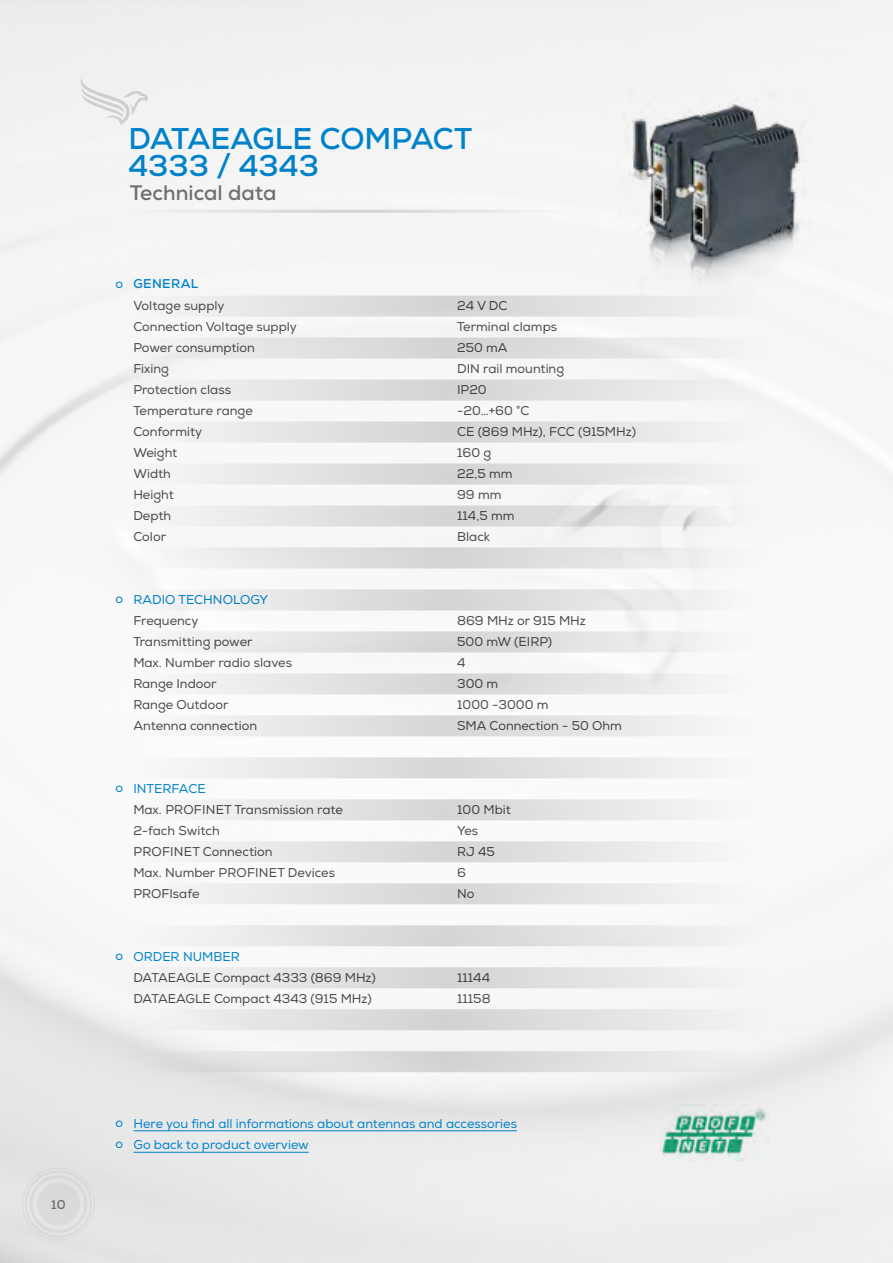
<style>
.page{position:relative;width:893px;height:1263px;background:#fff}
.page>*{position:absolute;margin:0;border:0;box-sizing:border-box;transform-origin:0 0}
.t1{font:700 30px/27px "Nexa";color:#0082ca}
.t2{font:700 21px "Nexa";color:#706f6f}
.t3{font:12.75px/21px "Nexa";color:#4a4a49}
.t4{font:12.75px/21.5px "Nexa";color:#0082ca}
.t5{font:700 12.75px "Nexa";letter-spacing:.03em;color:#0082ca}
.t6{font:700 12.75px "Nexa";color:#706f6f}
</style>
<div class="page">
<svg style="left:79px;top:77px;width:69px;height:48px"></svg>
<div style="left:22px;top:1168px;width:73px;height:72px;background:#dedede"></div>
<div style="left:128px;top:1051px;width:637px;height:21px;background:linear-gradient(to right,#dadada,#e5e5e5);border-radius:4px"></div>
<svg style="left:128px;top:1009px;width:637px;height:21px"></svg>
<svg style="left:128px;top:338px;width:637px;height:21px"></svg>
<svg style="left:128px;top:925px;width:637px;height:21px"></svg>
<svg style="left:128px;top:967px;width:637px;height:21px"></svg>
<svg style="left:128px;top:296px;width:637px;height:21px"></svg>
<svg style="left:128px;top:631px;width:637px;height:21px"></svg>
<svg style="left:128px;top:463px;width:637px;height:21px"></svg>
<svg style="left:128px;top:799px;width:637px;height:21px"></svg>
<svg style="left:128px;top:380px;width:637px;height:20px"></svg>
<svg style="left:128px;top:715px;width:637px;height:21px"></svg>
<svg style="left:128px;top:547px;width:637px;height:21px"></svg>
<svg style="left:128px;top:883px;width:637px;height:21px"></svg>
<svg style="left:128px;top:673px;width:637px;height:21px"></svg>
<svg style="left:128px;top:505px;width:637px;height:21px"></svg>
<svg style="left:128px;top:841px;width:637px;height:21px"></svg>
<svg style="left:128px;top:421px;width:637px;height:21px"></svg>
<svg style="left:128px;top:757px;width:637px;height:21px"></svg>
<svg style="left:128px;top:589px;width:637px;height:21px"></svg>
<img style="left:618px;top:83px;width:198px;height:212px">
<img style="left:661px;top:1104px;width:108px;height:57px">
<hr style="left:134px;top:1130px;width:383px;height:1px;background:#0082ca">
<hr style="left:134px;top:1152px;width:175px;height:1px;background:#0082ca">
<p class="t6" style="left:51px;top:1196px;width:16px">10</p>
<h1 class="t1" style="left:128px;top:125px;width:345px">DATAEAGLE COMPACT<br>4333 / 4343</h1>
<h2 class="t2" style="left:130px;top:180px;width:148px">Technical data</h2>
<p class="t4" style="left:115px;top:273px;width:9px">o</p>
<p class="t5" style="left:133px;top:276px;width:66px">GENERAL</p>
<p class="t3" style="left:133px;top:295px;width:165px">Voltage supply<br>Connection Voltage supply<br>Power consumption<br>Fixing<br>Protection class<br>Temperature range<br>Conformity<br>Weight<br>Width<br>Height<br>Depth<br>Color</p>
<p class="t4" style="left:115px;top:588px;width:9px">o</p>
<p class="t4" style="left:133px;top:589px;width:136px">RADIO TECHNOLOGY</p>
<p class="t3" style="left:133px;top:610px;width:160px">Frequency<br>Transmitting power<br>Max. Number radio slaves<br>Range Indoor<br>Range Outdoor<br>Antenna connection</p>
<p class="t4" style="left:115px;top:777px;width:9px">o</p>
<p class="t4" style="left:133px;top:778px;width:74px">INTERFACE</p>
<p class="t3" style="left:133px;top:799px;width:211px">Max. PROFINET Transmission rate<br>2-fach Switch<br>PROFINET Connection<br>Max. Number PROFINET Devices<br>PROFIsafe</p>
<p class="t4" style="left:115px;top:945px;width:9px">o</p>
<p class="t4" style="left:133px;top:946px;width:108px">ORDER NUMBER</p>
<p class="t3" style="left:133px;top:967px;width:244px">DATAEAGLE Compact 4333 (869 MHz)<br>DATAEAGLE Compact 4343 (915 MHz)</p>
<p class="t3" style="left:457px;top:295px;width:180px">24 V DC<br>Terminal clamps<br>250 mA<br>DIN rail mounting<br>IP20<br>-20…+60 °C<br>CE (869 MHz), FCC (915MHz)<br>160 g<br>22,5 mm<br>99 mm<br>114,5 mm<br>Black</p>
<p class="t3" style="left:457px;top:610px;width:166px">869 MHz or 915 MHz<br>500 mW (EIRP)<br>4<br>300 m<br>1000 -3000 m<br>SMA Connection - 50 Ohm</p>
<p class="t3" style="left:457px;top:799px;width:55px">100 Mbit<br>Yes<br>RJ 45<br>6<br>No</p>
<p class="t3" style="left:457px;top:967px;width:35px">11144<br>11158</p>
<p class="t4" style="left:115px;top:1113px;width:403px">o Here you find all informations about antennas and accessories o Go back to product overview</p>
</div>
